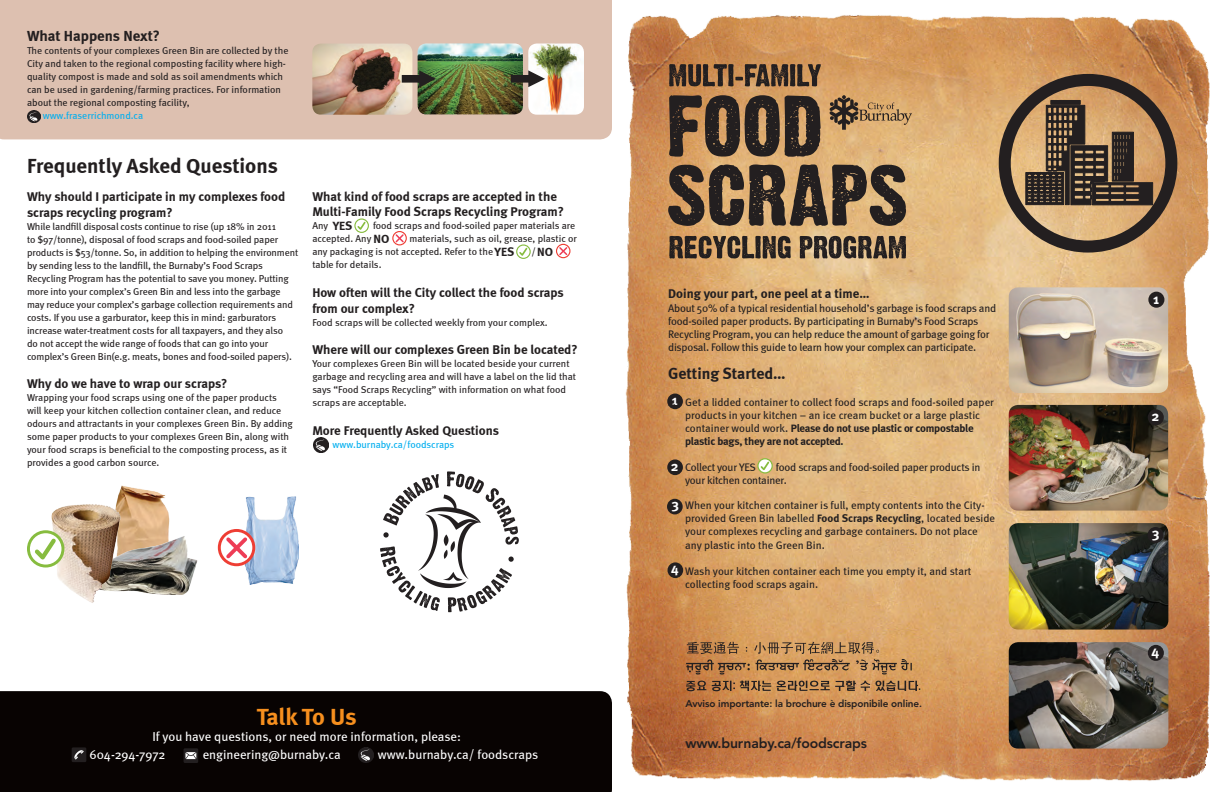
<style>
.page{position:relative;width:1224px;height:792px;background:#fff}
.page>*{position:absolute;margin:0;border:0;box-sizing:border-box;transform-origin:0 0}
.t1{font:700 24px "Meta";letter-spacing:-.01em;color:#f68f1e}
.t2{font:700 21px "Meta";color:#231f20}
.t3{font:700 16px "Meta";color:#231f20}
.t4{font:700 15px "Meta";color:#231f20}
.t5{font:700 14.3px "Meta";color:#fff}
.t6{font:800 14px "Avenir";letter-spacing:-.01em;color:#231f20}
.t7{font:700 14px "Meta";color:#fff}
.t8{font:700 13px/15.6px "Meta";color:#231f20}
.t9{font:12.9px/17.7px "Meta";color:#fff}
.t10{font:700 12.2px "Meta";color:#231f20}
.t11{font:11px/13.2px "Meta";letter-spacing:-.015em;color:#231f20}
.t12{font:10px/13px "Meta";letter-spacing:-.01em;color:#231f20}
.t13{font:10px "Meta";color:#00aeef}
.t14{font:800 10px "Avenir";letter-spacing:-.01em;color:#231f20}
.s1{font-weight:700}
</style>
<div class="page">
<div style="left:0;top:691px;width:612px;height:101px;background:#080302"></div>
<img style="left:625px;top:15px;width:585px;height:766px">
<div style="left:0;top:0;width:612px;height:139px;background:#ddc0b0"></div>
<div style="left:667px;top:459px;width:16px;height:16px;background:#231f20;border-radius:50%"></div>
<div style="left:667px;top:499px;width:16px;height:15px;background:#231f20;border-radius:50%"></div>
<div style="left:668px;top:562px;width:15px;height:16px;background:#231f20;border-radius:50%"></div>
<svg style="left:758px;top:459px;width:14px;height:14px"></svg>
<div style="left:757px;top:458px;width:16px;height:16px;border:1px solid #87bc3f;border-radius:50%"></div>
<svg style="left:760px;top:461px;width:9px;height:9px"></svg>
<img style="left:312px;top:44px;width:100px;height:71px">
<svg style="left:28px;top:110px;width:12px;height:13px"></svg>
<img style="left:418px;top:43px;width:105px;height:71px">
<img style="left:528px;top:44px;width:56px;height:71px">
<div style="left:667px;top:394px;width:16px;height:15px;background:#231f20;border-radius:50%"></div>
<svg style="left:402px;top:70px;width:34px;height:17px"></svg>
<svg style="left:511px;top:70px;width:34px;height:17px"></svg>
<div style="left:392px;top:231px;width:15px;height:14px;border:1px solid #ee3e34;border-radius:50%"></div>
<svg style="left:395px;top:234px;width:9px;height:9px"></svg>
<svg style="left:355px;top:219px;width:13px;height:13px"></svg>
<div style="left:354px;top:218px;width:15px;height:15px;border:1px solid #87bc3f;border-radius:50%"></div>
<svg style="left:357px;top:222px;width:9px;height:8px"></svg>
<svg style="left:517px;top:245px;width:13px;height:13px"></svg>
<div style="left:516px;top:244px;width:15px;height:15px;border:1px solid #87bc3f;border-radius:50%"></div>
<svg style="left:519px;top:248px;width:9px;height:8px"></svg>
<div style="left:556px;top:244px;width:15px;height:14px;border:1px solid #ee3e34;border-radius:50%"></div>
<svg style="left:559px;top:247px;width:9px;height:9px"></svg>
<img style="left:314px;top:437px;width:15px;height:15px">
<svg style="left:1025px;top:100px;width:129px;height:106px;background:#786047"></svg>
<div style="left:999px;top:74px;width:178px;height:179px;border:12px solid #231f20;border-radius:50%"></div>
<img style="left:1009px;top:287px;width:159px;height:106px">
<img style="left:1009px;top:405px;width:159px;height:106px">
<div style="left:1148px;top:292px;width:16px;height:16px;background:#231f20;border-radius:50%"></div>
<div style="left:1148px;top:409px;width:16px;height:16px;background:#231f20;border-radius:50%"></div>
<img style="left:1009px;top:523px;width:159px;height:107px">
<img style="left:1009px;top:642px;width:159px;height:107px">
<div style="left:1148px;top:527px;width:16px;height:16px;background:#231f20;border-radius:50%"></div>
<div style="left:1148px;top:645px;width:16px;height:16px;background:#231f20;border-radius:50%"></div>
<svg style="left:829px;top:95px;width:83px;height:35px;background:#b08a5d"></svg>
<svg style="left:669px;top:95px;width:152px;height:62px;background:#634d39"></svg>
<svg style="left:668px;top:164px;width:238px;height:62px;background:#705b43"></svg>
<svg style="left:669px;top:64px;width:152px;height:22px;background:#6d5137"></svg>
<svg style="left:669px;top:236px;width:122px;height:23px;background:#6f5941"></svg>
<svg style="left:800px;top:236px;width:106px;height:23px;background:#695947"></svg>
<svg style="left:380px;top:471px;width:139px;height:141px"></svg>
<svg style="left:686px;top:681px;width:234px;height:10px;background:#966c44"></svg>
<svg style="left:686px;top:642px;width:226px;height:33px;background:#b48351"></svg>
<svg style="left:184px;top:748px;width:14px;height:15px"></svg>
<svg style="left:185px;top:752px;width:11px;height:7px"></svg>
<img style="left:359px;top:747px;width:14px;height:15px">
<div style="left:72px;top:747px;width:14px;height:15px;background:#231f20"></div>
<svg style="left:74px;top:750px;width:10px;height:10px"></svg>
<img style="left:245px;top:497px;width:53px;height:87px">
<svg style="left:219px;top:530px;width:35px;height:35px"></svg>
<div style="left:218px;top:529px;width:37px;height:37px;border:3px solid #ee3e34;border-radius:50%"></div>
<svg style="left:225px;top:536px;width:23px;height:23px"></svg>
<img style="left:117px;top:485px;width:53px;height:51px">
<img style="left:134px;top:536px;width:63px;height:59px">
<img style="left:50px;top:499px;width:84px;height:104px">
<svg style="left:28px;top:532px;width:35px;height:34px"></svg>
<div style="left:27px;top:530px;width:37px;height:38px;border:3px solid #87bc3f;border-radius:50%"></div>
<svg style="left:34px;top:538px;width:22px;height:22px"></svg>
<h3 class="t4" style="left:27px;top:27px;width:134px">What Happens Next?</h3>
<p class="t12" style="left:27px;top:44px;width:263px">The contents of your complexes Green Bin are collected by the City and taken to the regional composting facility where high&shy;quality compost is made and sold as soil amendments which can be used in gardening/farming practices. For information about the regional composting facility,</p>
<p class="t13" style="left:43px;top:110px;width:102px">www.fraserrichmond.ca</p>
<h2 class="t2" style="left:27px;top:153px;width:252px">Frequently Asked Questions</h2>
<h3 class="t8" style="left:27px;top:189px;width:260px">Why should I participate in my complexes food scraps recycling program?</h3>
<p class="t12" style="left:27px;top:220px;width:273px">While landfill disposal costs continue to rise (up 18% in 2011<br>to $97/tonne), disposal of food scraps and food-soiled paper products is $53/tonne. So, in addition to helping the environment by sending less to the landfill, the Burnaby’s Food Scraps Recycling Program has the potential to save you money. Putting more into your complex’s Green Bin and less into the garbage may reduce your complex’s garbage collection requirements and costs. If you use a garburator, keep this in mind: garburators increase water-treatment costs for all taxpayers, and they also<br>do not accept the wide range of foods that can go into your complex’s Green Bin(e.g. meats, bones and food-soiled papers).</p>
<h3 class="t8" style="left:27px;top:376px;width:202px">Why do we have to wrap our scraps?</h3>
<p class="t12" style="left:27px;top:391px;width:267px">Wrapping your food scraps using one of the paper products will keep your kitchen collection container clean, and reduce odours and attractants in your complexes Green Bin. By adding some paper products to your complexes Green Bin, along with your food scraps is beneficial to the composting process, as it provides a good carbon source.</p>
<h3 class="t8" style="left:312px;top:188px;width:253px">What kind of food scraps are accepted in the<br>Multi-Family Food Scraps Recycling Program?</h3>
<p class="t12" style="left:312px;top:219px;width:17px">Any</p>
<p class="t12" style="left:373px;top:219px;width:204px">food scraps and food-soiled paper materials are</p>
<p class="t12" style="left:312px;top:232px;width:61px">accepted. Any</p>
<p class="t10" style="left:333px;top:218px;width:21px">YES</p>
<p class="t10" style="left:374px;top:231px;width:17px">NO</p>
<p class="t12" style="left:312px;top:232px;width:266px;text-indent:97px">materials, such as oil, grease, plastic or any packaging is not accepted. Refer to the</p>
<p class="t10" style="left:495px;top:244px;width:21px">YES</p>
<p class="t10" style="left:537px;top:244px;width:17px">NO</p>
<p class="t12" style="left:531px;top:245px;width:6px">/</p>
<p class="t12" style="left:312px;top:258px;width:71px">table for details.</p>
<h3 class="t8" style="left:312px;top:285px;width:253px">How often will the City collect the food scraps from our complex?</h3>
<p class="t12" style="left:312px;top:316px;width:237px">Food scraps will be collected weekly from your complex.</p>
<h3 class="t8" style="left:312px;top:342px;width:267px">Where will our complexes Green Bin be located?</h3>
<p class="t12" style="left:312px;top:357px;width:265px">Your complexes Green Bin will be located beside your current garbage and recycling area and will have a label on the lid that says “Food Scraps Recycling” with information on what food scraps are acceptable.</p>
<h3 class="t8" style="left:312px;top:422px;width:188px">More Frequently Asked Questions</h3>
<p class="t13" style="left:333px;top:439px;width:123px">www.burnaby.ca/foodscraps</p>
<h1 class="t1" style="left:257px;top:702px;width:102px">Talk To Us</h1>
<p class="t9" style="left:90px;top:728px;width:373px;text-indent:63px">If you have questions, or need more information, please:<br>604-294-7972</p>
<p class="t9" style="left:203px;top:746px;width:139px">engineering@burnaby.ca</p>
<p class="t9" style="left:378px;top:746px;width:162px">www.burnaby.ca/ foodscraps</p>
<h3 class="t8" style="left:668px;top:286px;width:203px">Doing your part, one peel at a time…</h3>
<p class="t11" style="left:668px;top:301px;width:330px">About 50% of a typical residential household’s garbage is food scraps and food-soiled paper products. By participating in Burnaby’s Food Scraps Recycling Program, you can help reduce the amount of garbage going for disposal. Follow this guide to learn how your complex can participate.</p>
<h3 class="t3" style="left:668px;top:364px;width:119px">Getting Started…</h3>
<p class="t11" style="left:685px;top:395px;width:310px;text-indent:-17px"><span class="s1">1.</span> Get a lidded container to collect food scraps and food-soiled paper products in your kitchen – an ice cream bucket or a large plastic container would work. <span class="s1">Please do not use plastic or compostable plastic bags, they are not accepted.</span></p>
<p class="t11" style="left:685px;top:460px;width:72px">Collect your YES</p>
<h3 class="t7" style="left:672px;top:392px;width:7px">1</h3>
<p class="t11" style="left:685px;top:460px;width:297px;text-indent:91px">food scraps and food-soiled paper products in your kitchen container.</p>
<p class="t11" style="left:685px;top:498px;width:312px">When your kitchen container is full, empty contents into the City&shy;provided Green Bin labelled <span class="s1">Food Scraps Recycling</span>, located beside your complexes recycling and garbage containers. Do not place any plastic into the Green Bin.</p>
<p class="t11" style="left:685px;top:564px;width:288px">Wash your kitchen container each time you empty it, and start collecting food scraps again.</p>
<h3 class="t7" style="left:671px;top:458px;width:9px">2</h3>
<h3 class="t7" style="left:671px;top:496px;width:9px">3</h3>
<h3 class="t7" style="left:671px;top:560px;width:9px">4</h3>
<p class="t14" style="left:685px;top:698px;width:238px">Avviso importante: la brochure è disponibile online.</p>
<h3 class="t6" style="left:685px;top:735px;width:183px">www.burnaby.ca/foodscraps</h3>
<h3 class="t5" style="left:1153px;top:290px;width:8px">1</h3>
<h3 class="t5" style="left:1152px;top:408px;width:9px">2</h3>
<h3 class="t5" style="left:1152px;top:524px;width:9px">3</h3>
<h3 class="t5" style="left:1152px;top:642px;width:9px">4</h3>
</div>
